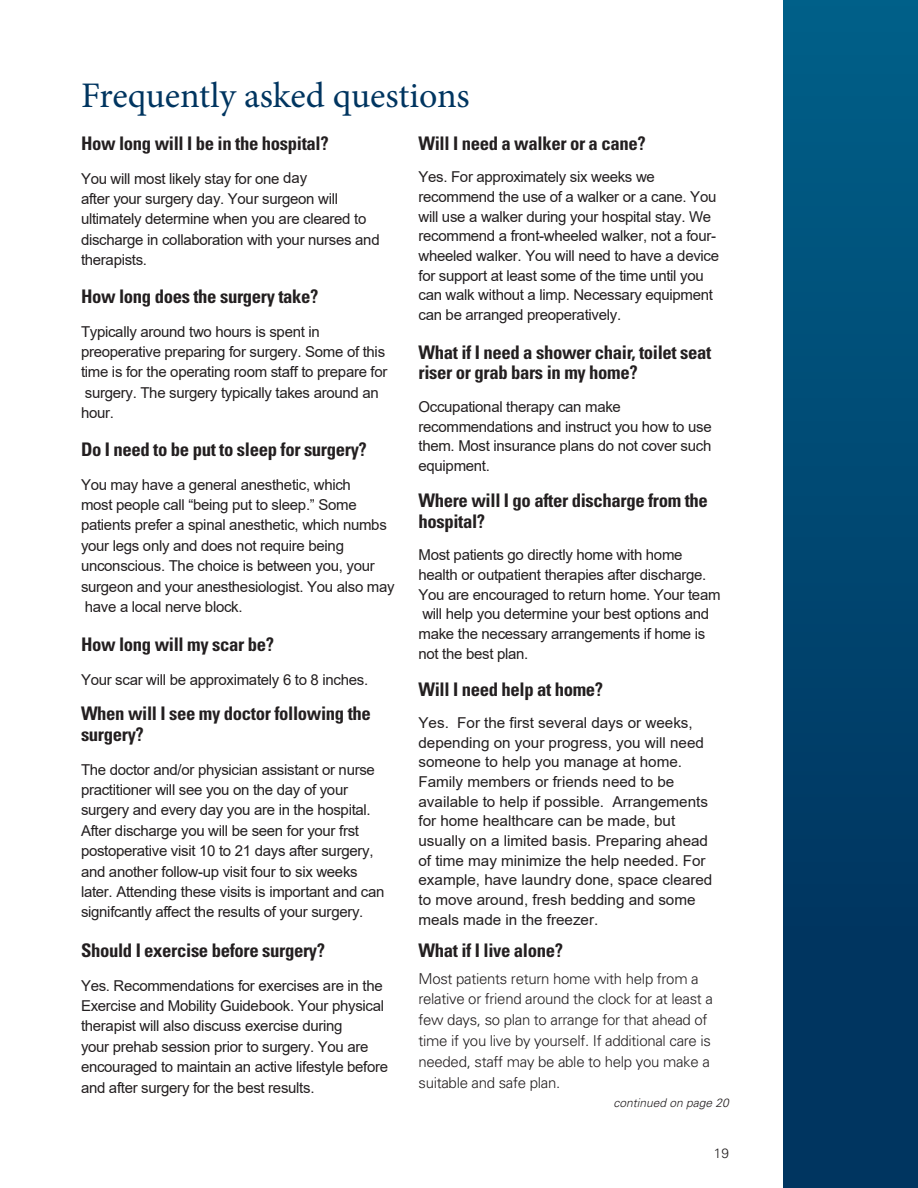
<style>
.page{position:relative;width:918px;height:1188px;background:#fff}
.page>*{position:absolute;margin:0;border:0;box-sizing:border-box;transform-origin:0 0}
.t1{font:36px "Minion Pro";letter-spacing:-.005em;color:#003560}
.t2{font:700 condensed 18.75px/20.2px "Univers";letter-spacing:-.02em;color:#231f20}
.t3{font:15px/20.4px "Arial";letter-spacing:-.02em;color:#231f20}
.t4{font:15px/19.6px "Arial";color:#231f20}
.t5{font:300 15px/20.7px "Univers";letter-spacing:-.02em;color:#231f20}
.t6{font:300 13.5px "Univers";color:#231f20}
.t7{font:italic 300 12px "Univers";color:#231f20}
</style>
<div class="page">
<div style="left:783px;top:0;width:135px;height:1188px;background:#003560"></div>
<div style="left:783px;top:0;width:135px;height:948px;background:linear-gradient(to bottom,#006089,#003560)"></div>
<h1 class="t1" style="left:81px;top:72px;width:390px">Frequently asked questions</h1>
<p class="t2" style="left:81px;top:133px;width:249px">How long will I be in the hospital?</p>
<p class="t2" style="left:418px;top:132px;width:229px">Will I need a walker or a cane?</p>
<p class="t3" style="left:81px;top:168px;width:300px">You will most likely stay for one day<br>after your surgery day. Your surgeon will ultimately determine when you are cleared to discharge in collaboration with your nurses and therapists.</p>
<p class="t2" style="left:81px;top:286px;width:239px">How long does the surgery take?</p>
<p class="t3" style="left:81px;top:321px;width:308px">Typically around two hours is spent in preoperative preparing for surgery. Some of this time is for the operating room staff to prepare for surgery. The surgery typically takes around an hour.</p>
<p class="t2" style="left:81px;top:439px;width:287px">Do I need to be put to sleep for surgery?</p>
<p class="t3" style="left:81px;top:474px;width:315px">You may have a general anesthetic, which<br>most people call “being put to sleep.” Some patients prefer a spinal anesthetic, which numbs your legs only and does not require being unconscious. The choice is between you, your surgeon and your anesthesiologist. You also may have a local nerve block.</p>
<p class="t2" style="left:81px;top:634px;width:195px">How long will my scar be?</p>
<p class="t3" style="left:81px;top:669px;width:289px">Your scar will be approximately 6 to 8 inches.</p>
<p class="t2" style="left:81px;top:702px;width:291px;line-height:21px">When will I see my doctor following the surgery?</p>
<p class="t3" style="left:81px;top:759px;width:305px">The doctor and/or physician assistant or nurse practitioner will see you on the day of your surgery and every day you are in the hospital.<br>After discharge you will be seen for your frst postoperative visit 10 to 21 days after surgery, and another follow-up visit four to six weeks later. Attending these visits is important and can signifcantly affect the results of your surgery.</p>
<p class="t2" style="left:81px;top:940px;width:246px">Should I exercise before surgery?</p>
<p class="t3" style="left:81px;top:975px;width:309px">Yes. Recommendations for exercises are in the Exercise and Mobility Guidebook. Your physical therapist will also discuss exercise during<br>your prehab session prior to surgery. You are encouraged to maintain an active lifestyle before and after surgery for the best results.</p>
<p class="t3" style="left:418px;top:167px;width:302px;line-height:19.6px">Yes. For approximately six weeks we recommend the use of a walker or a cane. You will use a walker during your hospital stay. We recommend a front-wheeled walker, not a four&shy;wheeled walker. You will need to have a device for support at least some of the time until you can walk without a limp. Necessary equipment can be arranged preoperatively.</p>
<p class="t2" style="left:418px;top:342px;width:294px">What if I need a shower chair, toilet seat riser or grab bars in my home?</p>
<p class="t3" style="left:418px;top:397px;width:295px;line-height:19.6px">Occupational therapy can make recommendations and instruct you how to use them. Most insurance plans do not cover such equipment.</p>
<p class="t2" style="left:418px;top:490px;width:291px">Where will I go after discharge from the hospital?</p>
<p class="t3" style="left:418px;top:545px;width:304px;line-height:19.6px">Most patients go directly home with home health or outpatient therapies after discharge.<br>You are encouraged to return home. Your team will help you determine your best options and make the necessary arrangements if home is not the best plan.</p>
<p class="t2" style="left:418px;top:679px;width:186px">Will I need help at home?</p>
<p class="t4" style="left:418px;top:713px;width:295px">Yes. For the first several days or weeks, depending on your progress, you will need someone to help you manage at home.<br>Family members or friends need to be available to help if possible. Arrangements for home healthcare can be made, but usually on a limited basis. Preparing ahead of time may minimize the help needed. For example, have laundry done, space cleared to move around, fresh bedding and some meals made in the freezer.</p>
<p class="t2" style="left:418px;top:940px;width:146px">What if I live alone?</p>
<p class="t5" style="left:418px;top:968px;width:296px">Most patients return home with help from a relative or friend around the clock for at least a few days, so plan to arrange for that ahead of time if you live by yourself. If additional care is needed, staff may be able to help you make a suitable and safe plan.</p>
<p class="t7" style="left:614px;top:1096px;width:117px">continued on page 20</p>
<p class="t6" style="left:714px;top:1145px;width:17px">19</p>
</div>
